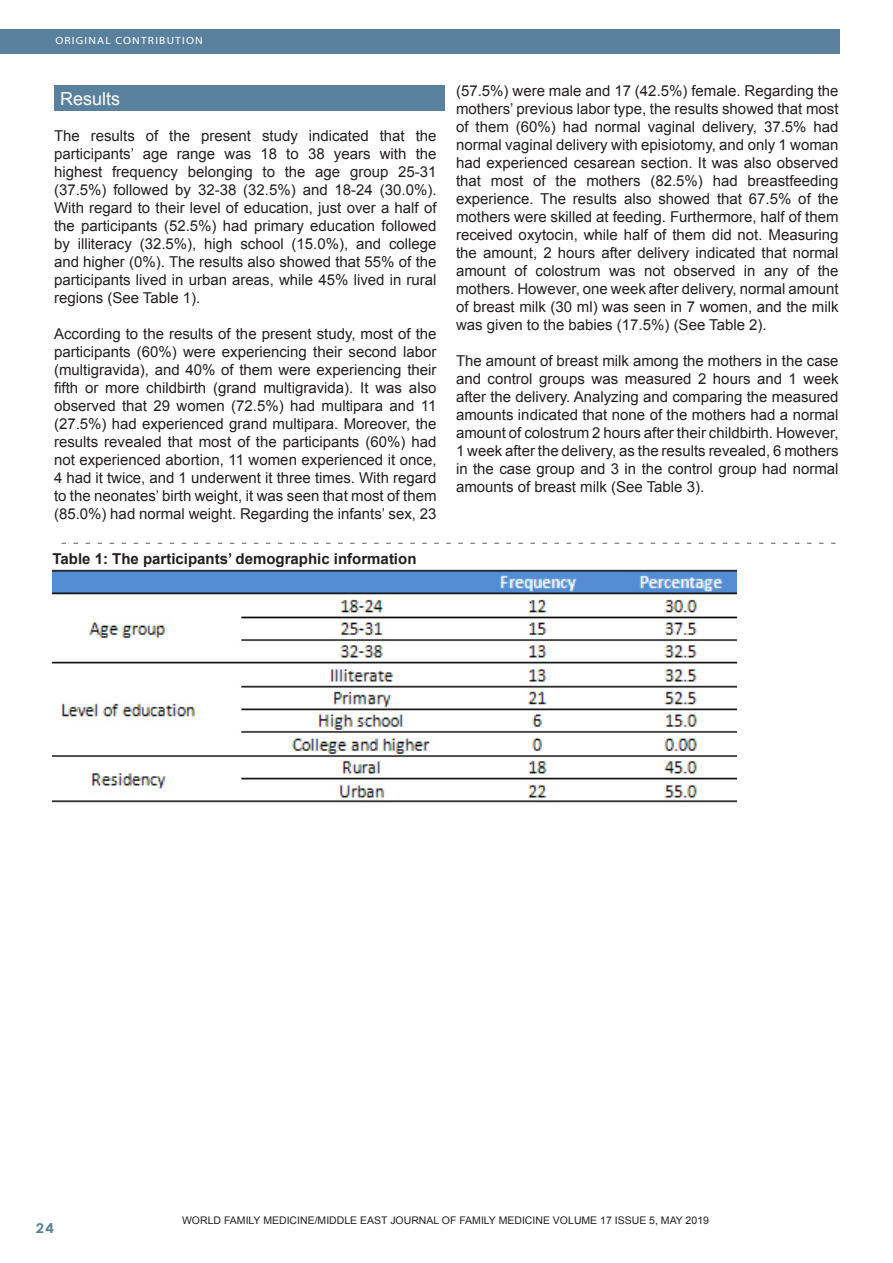
<style>
.page{position:relative;width:893px;height:1263px;background:#fff}
.page>*{position:absolute;margin:0;border:0;box-sizing:border-box;transform-origin:0 0}
.Footnote_Text{font:18px "Arial";color:#fff}
.Footnote_Text-2{font:15px/18px "Arial";color:#231f20;text-align:justify}
.Footnote_Text-3{font:700 15px "Arial";color:#231f20}
.t1{font:700 13.5px "Century Gothic";color:#59809c;scale:1.1 1}
.Footnote_Text-4{font:10.5px "Arial";color:#231f20}
.t2{font:10.5px "Myriad";letter-spacing:.1em;color:#fff;scale:1.1 1}
</style>
<div class="page">
<div style="left:0;top:30px;width:840px;height:24px;background:#59809c"></div>
<div style="left:54px;top:85px;width:391px;height:26px;background:#59809c"></div>
<img style="left:52px;top:569px;width:684px;height:234px">
<svg style="left:62px;top:543px;width:774px;height:1px"></svg>
<p class="t2" style="left:56px;top:35px;width:135px">ORIGINAL CONTRIBUTION</p>
<p class="Footnote_Text" style="left:60px;top:86px;width:62px">Results</p>
<p class="Footnote_Text-2" style="left:54px;top:126px;width:384px">The results of the present study indicated that the participants’ age range was 18 to 38 years with the highest frequency belonging to the age group 25-31 (37.5%) followed by 32-38 (32.5%) and 18-24 (30.0%).<br>With regard to their level of education, just over a half of the participants (52.5%) had primary education followed by illiteracy (32.5%), high school (15.0%), and college and higher (0%). The results also showed that 55% of the participants lived in urban areas, while 45% lived in rural regions (See Table 1).</p>
<p class="Footnote_Text-2" style="left:54px;top:324px;width:384px">According to the results of the present study, most of the participants (60%) were experiencing their second labor (multigravida), and 40% of them were experiencing their fifth or more childbirth (grand multigravida). It was also observed that 29 women (72.5%) had multipara and 11 (27.5%) had experienced grand multipara. Moreover, the results revealed that most of the participants (60%) had not experienced abortion, 11 women experienced it once, 4 had it twice, and 1 underwent it three times. With regard to the neonates’ birth weight, it was seen that most of them (85.0%) had normal weight. Regarding the infants’ sex, 23</p>
<p class="Footnote_Text-3" style="left:52px;top:549px;width:365px">Table 1: The participants’ demographic information</p>
<p class="Footnote_Text-2" style="left:456px;top:82px;width:384px">(57.5%) were male and 17 (42.5%) female. Regarding the mothers’ previous labor type, the results showed that most of them (60%) had normal vaginal delivery, 37.5% had normal vaginal delivery with episiotomy, and only 1 woman had experienced cesarean section. It was also observed that most of the mothers (82.5%) had breastfeeding experience. The results also showed that 67.5% of the mothers were skilled at feeding. Furthermore, half of them received oxytocin, while half of them did not. Measuring the amount, 2 hours after delivery indicated that normal amount of colostrum was not observed in any of the mothers. However, one week after delivery, normal amount of breast milk (30 ml) was seen in 7 women, and the milk was given to the babies (17.5%) (See Table 2).</p>
<p class="Footnote_Text-2" style="left:456px;top:352px;width:384px">The amount of breast milk among the mothers in the case and control groups was measured 2 hours and 1 week after the delivery. Analyzing and comparing the measured amounts indicated that none of the mothers had a normal amount of colostrum 2 hours after their childbirth. However, 1 week after the delivery, as the results revealed, 6 mothers in the case group and 3 in the control group had normal amounts of breast milk (See Table 3).</p>
<p class="t1" style="left:36px;top:1217px;width:18px">24</p>
<p class="Footnote_Text-4" style="left:162px;top:1214px;width:569px">WORLD FAMILY MEDICINE/MIDDLE EAST JOURNAL OF FAMILY MEDICINE VOLUME 15 ISSUE10, DECEMBER 2017</p>
<p class="Footnote_Text-4" style="left:182px;top:1214px;width:528px">WORLD FAMILY MEDICINE/MIDDLE EAST JOURNAL OF FAMILY MEDICINE VOLUME 17 ISSUE 5, MAY 2019</p>
</div>
